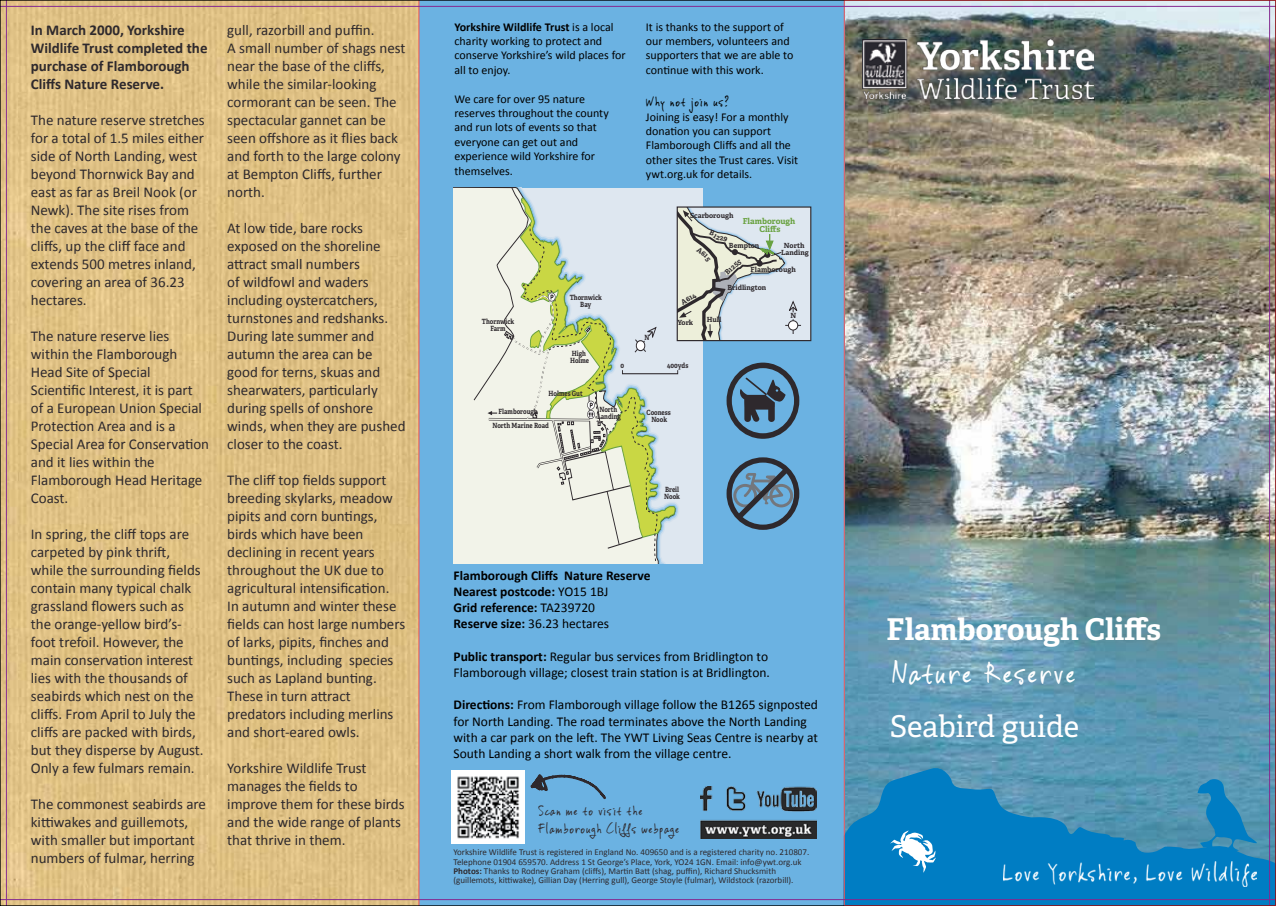
<style>
.page{position:relative;width:1276px;height:906px;background:#fff}
.page>*{position:absolute;margin:0;border:0;box-sizing:border-box;transform-origin:0 0}
.t1{font:36px "Vinc Hand";color:#fff}
.t2{font:700 30px "Adelle";color:#fff}
.t3{font:30px "Adelle";letter-spacing:-.005em;color:#fff}
.t4{font:15px/18px "Calibri";color:#2e292d}
.t5{font:700 15px/18px "Calibri";color:#2e292d}
.t6{font:15px/18px "Vinc Hand";letter-spacing:.005em;color:#2e292d}
.t7{font:15px "Vinc Hand";letter-spacing:.005em;color:#000}
.t8{font:13.5px/16.2px "Calibri";color:#000}
.t9{font:700 13.5px/16.2px "Calibri";color:#000}
.t10{font:12px/14.4px "Calibri";color:#000}
.t11{font:9px/9.3px "Calibri";color:#2e292d}
.t12{font:700 8.25px/8.2px "Adelle";color:#68a13f;text-align:center}
.t13{font:700 7.2px/7.2px "Adelle";letter-spacing:-.005em;color:#2e292d;text-align:center;scale:.85 1}
.t14{font:700 7.05px/7.1px "Adelle";color:#2e292d;text-align:center}
.s1{font-weight:700}
.s2{font-weight:400}
</style>
<div class="page">
<img style="left:2px;top:2px;width:416px;height:902px">
<img style="left:845px;top:2px;width:429px;height:763px">
<div style="left:419px;top:0;width:425px;height:906px;background:#6bb2e2"></div>
<img style="left:862px;top:39px;width:231px;height:59px">
<div style="left:453px;top:188px;width:222px;height:376px;background:#f2f3e9"></div>
<div style="left:677px;top:207px;width:134px;height:133px;background:#dee7f0"></div>
<img style="left:452px;top:770px;width:73px;height:73px">
<svg style="left:843px;top:765px;width:431px;height:139px;background:#2587bb"></svg>
<img style="left:1004px;top:861px;width:252px;height:26px">
<svg style="left:890px;top:830px;width:46px;height:43px"></svg>
<svg style="left:1197px;top:778px;width:60px;height:73px;background:#318bb8"></svg>
<svg style="left:519px;top:770px;width:87px;height:38px"></svg>
<img style="left:701px;top:787px;width:115px;height:51px">
<hr style="left:418px;top:0;width:1px;height:906px;background:#f05356">
<hr style="left:844px;top:0;width:1px;height:906px;background:#f05356">
<hr style="left:6px;top:0;width:1px;height:906px;background:#842990">
<hr style="left:1269px;top:0;width:1px;height:906px;background:#842990">
<hr style="left:0;top:6px;width:1276px;height:1px;background:#842990">
<hr style="left:0;top:899px;width:1276px;height:1px;background:#842990">
<hr style="left:844px;top:0;width:432px;height:1px;background:#ed1d24">
<hr style="left:1275px;top:0;width:1px;height:906px;background:#ed1d24">
<hr style="left:844px;top:905px;width:432px;height:1px;background:#ed1d24">
<svg style="left:474px;top:188px;width:327px;height:374px"></svg>
<p class="t5" style="left:31px;top:21px;width:178px">In March 2000, Yorkshire<br>Wildlife Trust completed the purchase of Flamborough<br>Cliffs Nature Reserve.</p>
<p class="t4" style="left:31px;top:111px;width:175px">The nature reserve stretches for a total of 1.5 miles either side of North Landing, west beyond Thornwick Bay and east as far as Breil Nook (or<br>Newk). The site rises from the caves at the base of the cliffs, up the cliff face and extends 500 metres inland, covering an area of 36.23 hectares.</p>
<p class="t4" style="left:31px;top:327px;width:180px">The nature reserve lies within the Flamborough<br>Head Site of Special<br>Scientific Interest, it is part<br>of a European Union Special<br>Protection Area and is a<br>Special Area for Conservation and it lies within the<br>Flamborough Head Heritage<br>Coast.</p>
<p class="t4" style="left:31px;top:525px;width:174px">In spring, the cliff tops are carpeted by pink thrift, while the surrounding fields contain many typical chalk grassland flowers such as the orange-yellow bird’s&shy;foot trefoil. However, the main conservation interest lies with the thousands of seabirds which nest on the cliffs. From April to July the cliffs are packed with birds, but they disperse by August.<br>Only a few fulmars remain.</p>
<p class="t4" style="left:31px;top:795px;width:177px">The commonest seabirds are kittiwakes and guillemots, with smaller but important numbers of fulmar, herring</p>
<p class="t4" style="left:227px;top:21px;width:180px">gull, razorbill and puffin.<br>A small number of shags nest near the base of the cliffs, while the similar-looking cormorant can be seen. The spectacular gannet can be seen offshore as it flies back and forth to the large colony at Bempton Cliffs, further north.</p>
<p class="t4" style="left:227px;top:219px;width:180px">At low tide, bare rocks exposed on the shoreline attract small numbers<br>of wildfowl and waders including oystercatchers, turnstones and redshanks.<br>During late summer and autumn the area can be good for terns, skuas and shearwaters, particularly during spells of onshore winds, when they are pushed closer to the coast.</p>
<p class="t4" style="left:227px;top:471px;width:179px">The cliff top fields support breeding skylarks, meadow pipits and corn buntings, birds which have been declining in recent years throughout the UK due to agricultural intensification.<br>In autumn and winter these fields can host large numbers of larks, pipits, finches and buntings, including species such as Lapland bunting.<br>These in turn attract predators including merlins and short-eared owls.</p>
<p class="t4" style="left:227px;top:759px;width:179px">Yorkshire Wildlife Trust manages the fields to improve them for these birds and the wide range of plants that thrive in them.</p>
<p class="t10" style="left:454px;top:19px;width:173px"><span class="s1">Yorkshire Wildlife Trust</span> is a local charity working to protect and conserve Yorkshire’s wild places for all to enjoy.</p>
<p class="t10" style="left:454px;top:91px;width:156px">We care for over 95 nature reserves throughout the county and run lots of events so that everyone can get out and experience wild Yorkshire for themselves.</p>
<p class="t10" style="left:646px;top:19px;width:149px">It is thanks to the support of our members, volunteers and supporters that we are able to continue with this work.</p>
<p class="t7" style="left:646px;top:92px;width:85px">Why not join us?</p>
<p class="t10" style="left:646px;top:109px;width:154px">Joining is easy! For a monthly donation you can support<br>Flamborough Cliffs and all the other sites the Trust cares. Visit ywt.org.uk for details.</p>
<p class="t13" style="left:482px;top:317px;width:39px">Thornwick<br>Farm</p>
<p class="t13" style="left:570px;top:294px;width:39px">Thornwick<br>Bay</p>
<p class="t14" style="left:690px;top:212px;width:45px">Scarborough</p>
<p class="t14" style="left:729px;top:242px;width:32px">Bempton</p>
<p class="t14" style="left:750px;top:266px;width:47px">Flamborough</p>
<p class="t14" style="left:727px;top:284px;width:40px">Bridlington</p>
<p class="t14" style="left:707px;top:316px;width:16px">Hull</p>
<p class="t12" style="left:742px;top:217px;width:54px">Flamborough<br>Cliffs</p>
<p class="t14" style="left:781px;top:242px;width:29px">North<br>Landing</p>
<p class="t14" style="left:680px;top:299px;width:17px;rotate:-29deg">A614</p>
<p class="t14" style="left:790px;top:312px;width:7px">N</p>
<p class="t14" style="left:677px;top:319px;width:17px">York</p>
<p class="t13" style="left:644px;top:334px;width:7px">N</p>
<p class="t13" style="left:498px;top:408px;width:48px">Flamborough</p>
<p class="t13" style="left:570px;top:350px;width:24px;text-align:left">High<br>Holme</p>
<p class="t13" style="left:548px;top:390px;width:42px">Holmes Gut</p>
<p class="t13" style="left:492px;top:422px;width:68px">North Marine Road</p>
<p class="t13" style="left:620px;top:361px;width:6px">0</p>
<p class="t13" style="left:667px;top:361px;width:26px">400yds</p>
<p class="t13" style="left:597px;top:406px;width:30px">North<br>Landing</p>
<p class="t13" style="left:646px;top:408px;width:30px">Cooness<br>Nook</p>
<p class="t13" style="left:664px;top:485px;width:20px;text-align:left">Breil<br>Nook</p>
<p class="t9" style="left:453px;top:567px;width:198px">Flamborough Cliffs Nature Reserve<br>Nearest postcode: <span class="s2">YO15 1BJ<br></span>Grid reference: <span class="s2">TA239720<br></span>Reserve size: <span class="s2">36.23 hectares</span></p>
<p class="t8" style="left:453px;top:648px;width:318px"><span class="s1">Public transport:</span> Regular bus services from Bridlington to<br>Flamborough village; closest train station is at Bridlington.</p>
<p class="t8" style="left:453px;top:697px;width:366px"><span class="s1">Directions:</span> From Flamborough village follow the B1265 signposted for North Landing. The road terminates above the North Landing with a car park on the left. The YWT Living Seas Centre is nearby at South Landing a short walk from the village centre.</p>
<p class="t6" style="left:538px;top:801px;width:143px">Scan me to visit the<br>Flamborough Cliffs webpage</p>
<p class="t11" style="left:453px;top:847px;width:357px">Yorkshire Wildlife Trust is registered in England No. 409650 and is a registered charity no. 210807.<br>Telephone 01904 659570. Address 1 St George’s Place, York, YO24 1GN. Email: info@ywt.org.uk <span class="s1">Photos:</span> Thanks to Rodney Graham (cliffs), Martin Batt (shag, puffin), Richard Shucksmith (guillemots, kittiwake), Gillian Day (Herring gull), George Stoyle (fulmar), Wildstock (razorbill).</p>
<h2 class="t2" style="left:886px;top:610px;width:276px">Flamborough Cliffs</h2>
<h1 class="t1" style="left:891px;top:649px;width:186px">Nature Reserve</h1>
<h2 class="t3" style="left:890px;top:708px;width:191px">Seabird guide</h2>
</div>
